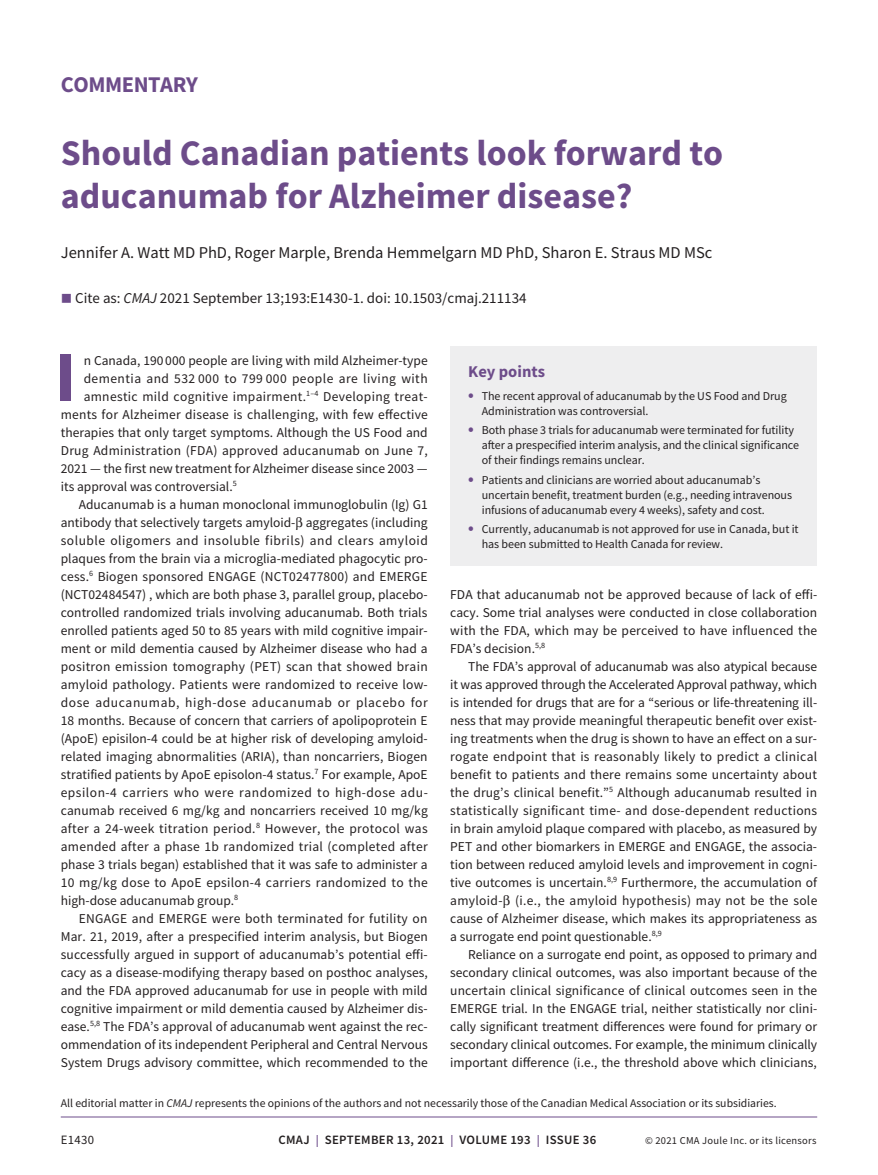
<style>
.page{position:relative;width:878px;height:1175px;background:#fff}
.page>*{position:absolute;margin:0;border:0;box-sizing:border-box;transform-origin:0 0}
.t1{font:700 70.65px "Source Sans Pro";color:#6d4c8a}
.t2{font:700 36px/43.2px "Source Sans Pro";color:#6d4c8a}
.t3{font:700 22.5px "Source Sans Pro";letter-spacing:-.02em;color:#6d4c8a}
.t4{font:16.5px "Source Sans Pro";color:#231f20}
.t5{font:700 16.5px "Source Sans Pro";color:#6d4c8a}
.t6{font:15px "Source Sans Pro";color:#231f20}
.t7{font:13.5px/18px "Source Sans Pro";color:#231f20;text-align:justify}
.t8{font:13.5px "Source Sans Pro";letter-spacing:.02em;color:#231f20}
.t9{font:13.5px "Source Sans Pro";letter-spacing:.025em;color:#231f20}
.t10{font:13.5px "Source Sans Pro";letter-spacing:.035em;color:#231f20}
.t11{font:13.5px "Source Sans Pro";letter-spacing:.045em;color:#231f20}
.t12{font:600 12.75px "Source Sans Pro";letter-spacing:.025em;color:#231f20}
.t13{font:12.75px "Source Sans Pro";letter-spacing:.025em;color:#231f20}
.t14{font:12px/15px "Source Sans Pro";letter-spacing:-.005em;color:#231f20}
.t15{font:11.7px "Source Sans Pro";color:#231f20}
.t16{font:10.5px "Source Sans Pro";letter-spacing:.025em;color:#231f20}
.s1{color:#6d4c8a}
.s2{font-style:italic}
.s3{font-weight:700;font-size:16.5px;color:#6d4c8a}
.s4{font-size:12px;color:#6d4c8a}
</style>
<div class="page">
<hr style="left:61px;top:1116px;width:756px;height:1px;background:#6d4c8a">
<div style="left:450px;top:346px;width:367px;height:220px;background:#eeeeef"></div>
<h3 class="t3" style="left:61px;top:69px;width:139px">COMMENTARY</h3>
<h2 class="t2" style="left:61px;top:131px;width:664px">Should Canadian patients look forward to aducanumab for Alzheimer disease?</h2>
<p class="t4" style="left:61px;top:242px;width:653px">Jennifer A. Watt MD PhD, Roger Marple, Brenda Hemmelgarn MD PhD, Sharon E. Straus MD MSc</p>
<p class="t6" style="left:61px;top:288px;width:467px"><span class="s1">■</span> Cite as: <span class="s2">CMAJ</span> 2021 September 13;193:E1430-1. doi: 10.1503/cmaj.211134</p>
<h1 class="t1" style="left:55px;top:329px;width:23px">I</h1>
<p class="t7" style="left:84px;top:351px;width:345px">n Canada, 190 000 people are living with mild Alzheimer-type</p>
<p class="t10" style="left:84px;top:369px;width:345px">dementia and 532 000 to 799 000 people are living with</p>
<p class="t9" style="left:84px;top:387px;width:345px">amnestic mild cognitive impairment.<sup>1–4</sup> Developing treat-</p>
<p class="t7" style="left:61px;top:405px;width:368px">ments for Alzheimer disease is challenging, with few effective</p>
<p class="t7" style="left:61px;top:423px;width:368px">therapies that only target symptoms. Although the US Food and</p>
<p class="t8" style="left:61px;top:441px;width:368px">Drug Administration (FDA) approved aducanumab on June 7,</p>
<p class="t7" style="left:61px;top:459px;width:368px">2021 — the first new treatment for Alzheimer disease since 2003 —</p>
<p class="t7" style="left:61px;top:477px;width:177px">its approval was controversial.<sup>5</sup></p>
<p class="t7" style="left:79px;top:495px;width:350px">Aducanumab is a human monoclonal immunoglobulin (Ig) G1</p>
<p class="t7" style="left:61px;top:513px;width:368px">antibody that selectively targets amyloid- aggregates (including</p>
<p class="t10" style="left:61px;top:531px;width:368px">soluble oligomers and insoluble fibrils) and clears amyloid</p>
<p class="t7" style="left:61px;top:549px;width:368px">plaques from the brain via a microglia-mediated phagocytic pro-</p>
<p class="t7" style="left:61px;top:567px;width:368px">cess.<sup>6</sup> Biogen sponsored ENGAGE (NCT02477800) and EMERGE</p>
<p class="t7" style="left:61px;top:585px;width:368px">(NCT02484547) , which are both phase 3, parallel group, placebo-</p>
<p class="t7" style="left:61px;top:603px;width:368px">controlled randomized trials involving aducanumab. Both trials</p>
<p class="t7" style="left:61px;top:621px;width:368px">enrolled patients aged 50 to 85 years with mild cognitive impair-</p>
<p class="t7" style="left:61px;top:639px;width:368px">ment or mild dementia caused by Alzheimer disease who had a</p>
<p class="t8" style="left:61px;top:657px;width:368px">positron emission tomography (PET) scan that showed brain</p>
<p class="t7" style="left:61px;top:675px;width:368px">amyloid pathology. Patients were randomized to receive low-</p>
<p class="t11" style="left:61px;top:693px;width:368px">dose aducanumab, high-dose aducanumab or placebo for</p>
<p class="t7" style="left:61px;top:711px;width:368px">18 months. Because of concern that carriers of apolipoprotein E</p>
<p class="t7" style="left:61px;top:729px;width:368px">(ApoE) episilon-4 could be at higher risk of developing amyloid-</p>
<p class="t7" style="left:61px;top:747px;width:368px">related imaging abnormalities (ARIA), than noncarriers, Biogen</p>
<p class="t7" style="left:61px;top:765px;width:368px">stratified patients by ApoE episolon-4 status.<sup>7</sup> For example, ApoE</p>
<p class="t10" style="left:61px;top:783px;width:368px">epsilon-4 carriers who were randomized to high-dose adu-</p>
<p class="t7" style="left:61px;top:801px;width:368px">canumab received 6 mg/kg and noncarriers received 10 mg/kg</p>
<p class="t9" style="left:61px;top:819px;width:368px">after a 24-week titration period.<sup>8</sup> However, the protocol was</p>
<p class="t8" style="left:61px;top:837px;width:368px">amended after a phase 1b randomized trial (completed after</p>
<p class="t7" style="left:61px;top:855px;width:368px">phase 3 trials began) established that it was safe to administer a</p>
<p class="t9" style="left:61px;top:873px;width:368px">10 mg/kg dose to ApoE epsilon-4 carriers randomized to the</p>
<p class="t7" style="left:61px;top:891px;width:179px">high-dose aducanumab group.<sup>8</sup></p>
<p class="t8" style="left:79px;top:909px;width:350px">ENGAGE and EMERGE were both terminated for futility on</p>
<p class="t7" style="left:61px;top:927px;width:369px">Mar. 21, 2019, after a prespecified interim analysis, but Biogen</p>
<p class="t7" style="left:61px;top:945px;width:368px">successfully argued in support of aducanumab’s potential effi-</p>
<p class="t7" style="left:61px;top:963px;width:368px">cacy as a disease-modifying therapy based on posthoc analyses,</p>
<p class="t7" style="left:61px;top:981px;width:368px">and the FDA approved aducanumab for use in people with mild</p>
<p class="t7" style="left:61px;top:999px;width:368px">cognitive impairment or mild dementia caused by Alzheimer dis-</p>
<p class="t7" style="left:61px;top:1017px;width:368px">ease.<sup>5,8</sup> The FDA’s approval of aducanumab went against the rec-</p>
<p class="t7" style="left:61px;top:1035px;width:368px">ommendation of its independent Peripheral and Central Nervous</p>
<p class="t7" style="left:61px;top:1053px;width:368px">System Drugs advisory committee, which recommended to the</p>
<p class="t5" style="left:468px;top:360px;width:78px">Key points</p>
<p class="t14" style="left:482px;top:388px;width:306px;text-indent:-14px"><span class="s3">•</span> The recent approval of aducanumab by the US Food and Drug<br>Administration was controversial.</p>
<p class="t14" style="left:482px;top:422px;width:319px;text-indent:-14px"><span class="s3">•</span> Both phase 3 trials for aducanumab were terminated for futility after a prespecified interim analysis, and the clinical significance of their findings remains unclear.</p>
<p class="t14" style="left:482px;top:472px;width:312px;text-indent:-14px"><span class="s3">•</span> Patients and clinicians are worried about aducanumab’s uncertain benefit, treatment burden (e.g., needing intravenous infusions of aducanumab every 4 weeks), safety and cost.</p>
<p class="t14" style="left:482px;top:521px;width:318px;text-indent:-14px"><span class="s3">•</span> Currently, aducanumab is not approved for use in Canada, but it has been submitted to Health Canada for review.</p>
<p class="t7" style="left:450px;top:585px;width:368px">FDA that aducanumab not be approved because of lack of effi&shy;cacy. Some trial analyses were conducted in close collaboration with the FDA, which may be perceived to have influenced the FDA’s decision.<sup>5,8</sup></p>
<p class="t7" style="left:450px;top:657px;width:368px;text-indent:18px">The FDA’s approval of aducanumab was also atypical because it was approved through the Accelerated Approval pathway, which is intended for drugs that are for a “serious or life-threatening ill&shy;ness that may provide meaningful therapeutic benefit over exist&shy;ing treatments when the drug is shown to have an effect on a sur&shy;rogate endpoint that is reasonably likely to predict a clinical benefit to patients and there remains some uncertainty about the drug’s clinical benefit.”<sup>5</sup> Although aducanumab resulted in statistically significant time- and dose-dependent reductions in brain amyloid plaque compared with placebo, as measured by PET and other biomarkers in EMERGE and ENGAGE, the associa&shy;tion between reduced amyloid levels and improvement in cogni&shy;tive outcomes is uncertain.<sup>8,9</sup> Furthermore, the accumulation of amyloid- (i.e., the amyloid hypothesis) may not be the sole cause of Alzheimer disease, which makes its appropriateness as a surrogate end point questionable.<sup>8,9</sup></p>
<p class="t7" style="left:450px;top:945px;width:368px;text-indent:18px">Reliance on a surrogate end point, as opposed to primary and secondary clinical outcomes, was also important because of the uncertain clinical significance of clinical outcomes seen in the EMERGE trial. In the ENGAGE trial, neither statistically nor clini&shy;cally significant treatment differences were found for primary or secondary clinical outcomes. For example, the minimum clinically important difference (i.e., the threshold above which clinicians,</p>
<p class="t15" style="left:61px;top:1095px;width:717px">All editorial matter in <span class="s2">CMAJ</span> represents the opinions of the authors and not necessarily those of the Canadian Medical Association or its subsidiaries.</p>
<p class="t13" style="left:61px;top:1132px;width:35px">E1430</p>
<p class="t12" style="left:278px;top:1131px;width:319px">CMAJ <span class="s4">|</span> SEPTEMBER 13, 2021 <span class="s4">|</span> VOLUME 193 <span class="s4">|</span> ISSUE 36</p>
<p class="t16" style="left:645px;top:1134px;width:173px">© 2021 CMA Joule Inc. or its licensors</p>
</div>
